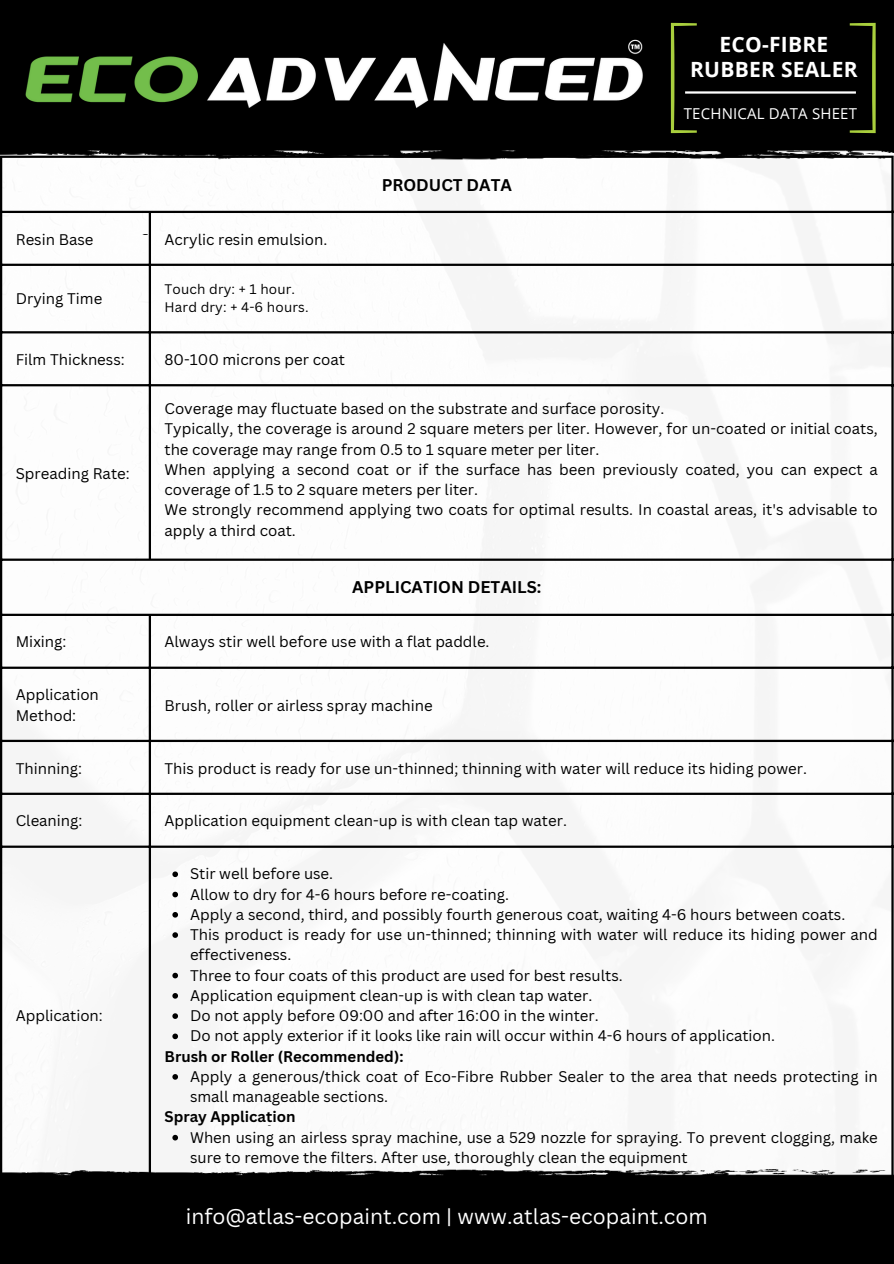
<style>
.page{position:relative;width:894px;height:1264px;background:#fff}
.page>*{position:absolute;margin:0;border:0;box-sizing:border-box;transform-origin:0 0}
.t1{font:21px "Canva Sans";color:#fff}
.t2{font:700 21px/24.8px "Open Sans";letter-spacing:.01em;color:#fff;text-align:center}
.t3{font:700 16.5px "Canva Sans";color:#000}
.t4{font:15px/20.2px "Canva Sans";color:#000}
.t5{font:700 15px "Canva Sans";color:#000}
.t6{font:15px "Open Sans";letter-spacing:.015em;color:#fff}
.t7{font:13.5px "Canva Sans";letter-spacing:.01em;color:#000}
</style>
<div class="page">
<img style="left:0;top:234px;width:893px;height:1029px">
<img style="left:0;top:1125px;width:893px;height:137px">
<svg style="left:172px;top:871px;width:6px;height:6px"></svg>
<svg style="left:172px;top:891px;width:6px;height:6px"></svg>
<svg style="left:172px;top:912px;width:6px;height:5px"></svg>
<svg style="left:172px;top:932px;width:6px;height:5px"></svg>
<svg style="left:172px;top:972px;width:6px;height:6px"></svg>
<svg style="left:172px;top:993px;width:6px;height:5px"></svg>
<svg style="left:172px;top:1013px;width:6px;height:5px"></svg>
<svg style="left:172px;top:1033px;width:6px;height:6px"></svg>
<svg style="left:172px;top:1074px;width:6px;height:5px"></svg>
<svg style="left:172px;top:1134px;width:6px;height:6px"></svg>
<hr style="left:0;top:158px;width:2px;height:1024px;background:#000">
<hr style="left:149px;top:213px;width:2px;height:345px;background:#000">
<hr style="left:149px;top:616px;width:2px;height:566px;background:#000">
<hr style="left:891px;top:158px;width:2px;height:1024px;background:#000">
<hr style="left:0;top:264px;width:893px;height:2px;background:#000">
<hr style="left:0;top:331px;width:893px;height:2px;background:#000">
<hr style="left:0;top:384px;width:893px;height:2px;background:#000">
<hr style="left:0;top:558px;width:893px;height:3px;background:#000">
<hr style="left:0;top:613px;width:893px;height:3px;background:#000">
<hr style="left:0;top:666px;width:893px;height:3px;background:#000">
<hr style="left:0;top:739px;width:893px;height:3px;background:#000">
<hr style="left:0;top:792px;width:893px;height:3px;background:#000">
<hr style="left:0;top:845px;width:893px;height:2px;background:#000">
<hr style="left:0;top:1182px;width:893px;height:2px;background:#000">
<img style="left:0;top:0;width:893px;height:234px">
<svg style="left:670px;top:23px;width:26px;height:110px;background:#1d240a"></svg>
<svg style="left:849px;top:23px;width:26px;height:110px;background:#191f09"></svg>
<hr style="left:685px;top:91px;width:170px;height:3px;background:#fff">
<img style="left:21px;top:33px;width:630px;height:80px">
<p class="t2" style="left:690px;top:31px;width:169px">ECO-FIBRE<br>RUBBER SEALER</p>
<p class="t4" style="left:16px;top:228px;width:79px">Resin Base</p>
<p class="t4" style="left:164px;top:228px;width:164px">Acrylic resin emulsion.</p>
<h1 class="t4" style="left:16px;top:288px;width:88px">Drying Time</h1>
<p class="t7" style="left:164px;top:280px;width:132px">Touch dry: + 1 hour.</p>
<p class="t7" style="left:164px;top:298px;width:146px">Hard dry: + 4-6 hours.</p>
<p class="t4" style="left:16px;top:349px;width:110px">Film Thickness:</p>
<p class="t4" style="left:164px;top:349px;width:182px">80-100 microns per coat</p>
<p class="t3" style="left:381px;top:173px;width:132px">PRODUCT DATA</p>
<p class="t6" style="left:683px;top:103px;width:175px">TECHNICAL DATA SHEET</p>
<p class="t4" style="left:16px;top:462px;width:115px">Spreading Rate:</p>
<p class="t4" style="left:164px;top:398px;width:501px">Coverage may fluctuate based on the substrate and surface porosity.</p>
<p class="t4" style="left:164px;top:418px;width:714px">Typically, the coverage is around 2 square meters per liter. However, for un-coated or initial coats, the coverage may range from 0.5 to 1 square meter per liter.</p>
<p class="t4" style="left:164px;top:459px;width:714px">When applying a second coat or if the surface has been previously coated, you can expect a coverage of 1.5 to 2 square meters per liter.</p>
<p class="t4" style="left:164px;top:499px;width:714px">We strongly recommend applying two coats for optimal results. In coastal areas, it's advisable to apply a third coat.</p>
<p class="t3" style="left:352px;top:576px;width:191px">APPLICATION DETAILS:</p>
<p class="t4" style="left:16px;top:631px;width:52px">Mixing:</p>
<p class="t4" style="left:164px;top:631px;width:326px">Always stir well before use with a flat paddle.</p>
<p class="t4" style="left:16px;top:684px;width:85px">Application<br>Method:</p>
<p class="t4" style="left:164px;top:694px;width:269px">Brush, roller or airless spray machine</p>
<p class="t4" style="left:16px;top:757px;width:68px">Thinning:</p>
<p class="t4" style="left:164px;top:757px;width:643px">This product is ready for use un-thinned; thinning with water will reduce its hiding power.</p>
<p class="t4" style="left:16px;top:810px;width:68px">Cleaning:</p>
<p class="t4" style="left:164px;top:810px;width:404px">Application equipment clean-up is with clean tap water.</p>
<p class="t4" style="left:16px;top:1005px;width:89px">Application:</p>
<p class="t4" style="left:190px;top:863px;width:145px">Stir well before use.</p>
<p class="t4" style="left:190px;top:883px;width:320px">Allow to dry for 4-6 hours before re-coating.</p>
<p class="t4" style="left:190px;top:903px;width:656px">Apply a second, third, and possibly fourth generous coat, waiting 4-6 hours between coats.</p>
<p class="t4" style="left:190px;top:924px;width:689px">This product is ready for use un-thinned; thinning with water will reduce its hiding power and effectiveness.</p>
<p class="t4" style="left:190px;top:964px;width:434px">Three to four coats of this product are used for best results.</p>
<p class="t4" style="left:190px;top:984px;width:404px">Application equipment clean-up is with clean tap water.</p>
<p class="t4" style="left:190px;top:1005px;width:410px">Do not apply before 09:00 and after 16:00 in the winter.</p>
<p class="t4" style="left:190px;top:1025px;width:586px">Do not apply exterior if it looks like rain will occur within 4-6 hours of application.</p>
<p class="t5" style="left:164px;top:1045px;width:240px">Brush or Roller (Recommended):</p>
<p class="t4" style="left:190px;top:1065px;width:689px">Apply a generous/thick coat of Eco-Fibre Rubber Sealer to the area that needs protecting in small manageable sections.</p>
<p class="t5" style="left:164px;top:1106px;width:132px">Spray Application</p>
<p class="t4" style="left:190px;top:1126px;width:689px">When using an airless spray machine, use a 529 nozzle for spraying. To prevent clogging, make sure to remove the filters. After use, thoroughly clean the equipment</p>
<p class="t1" style="left:186px;top:1201px;width:523px">info@atlas-ecopaint.com | www.atlas-ecopaint.com</p>
</div>
